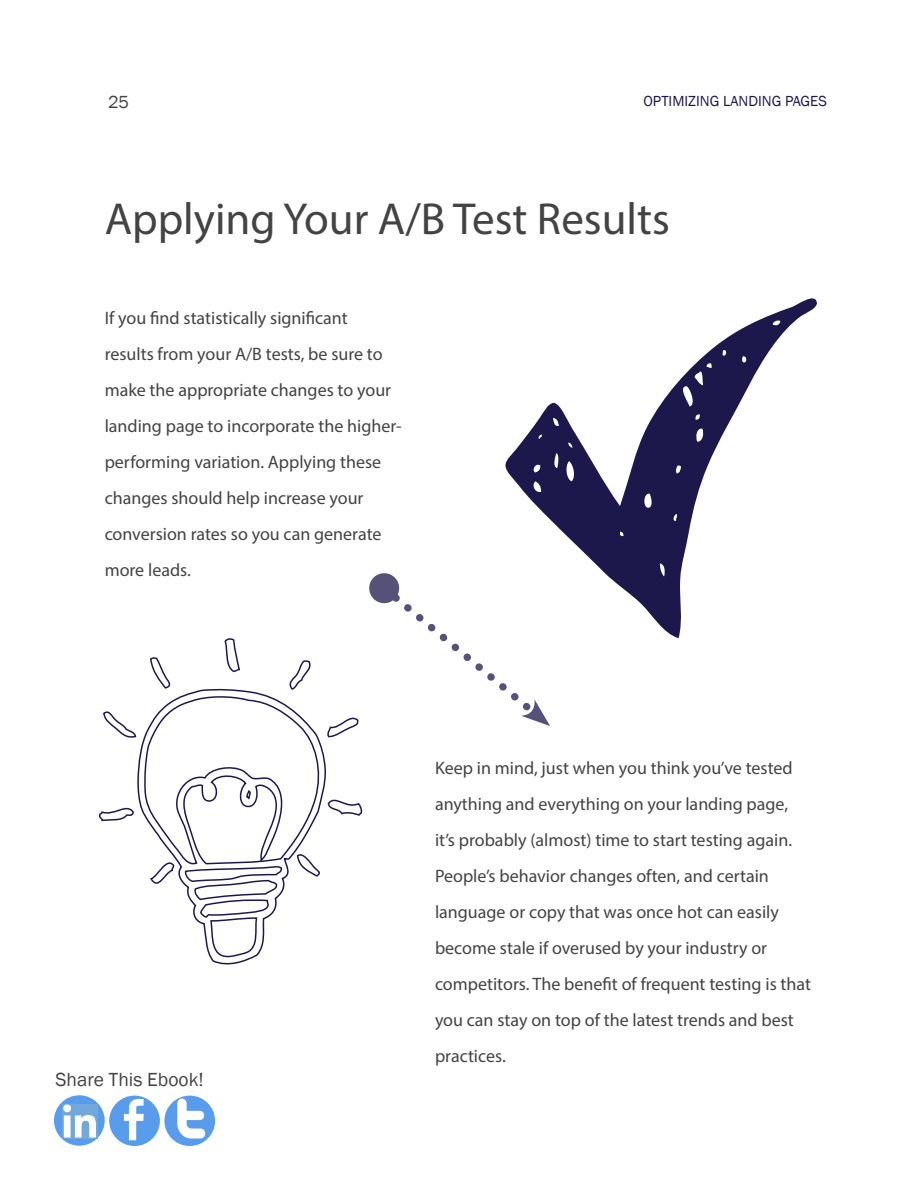
<style>
.page{position:relative;width:900px;height:1200px;background:#fff}
.page>*{position:absolute;margin:0;border:0;box-sizing:border-box;transform-origin:0 0}
.t1{font:45px "Myriad Pro";color:#434343}
.t2{font:19.5px "Franklin Gothic";color:#434343}
.t3{font:18px/36px "Myriad Pro";color:#434343}
.t4{font:18px "Franklin Gothic";color:#434343}
.t5{font:15px "Franklin Gothic";color:#1d184c}
</style>
<div class="page">
<div style="left:164px;top:1096px;width:51px;height:50px;background:#589ceb;border-radius:50%"></div>
<div style="left:109px;top:1096px;width:51px;height:50px;background:#589ceb;border-radius:50%"></div>
<svg style="left:124px;top:1099px;width:20px;height:41px"></svg>
<svg style="left:177px;top:1099px;width:28px;height:39px"></svg>
<svg style="left:54px;top:1095px;width:51px;height:51px"></svg>
<img style="left:62px;top:1104px;width:35px;height:34px">
<svg style="left:224px;top:638px;width:16px;height:35px"></svg>
<svg style="left:150px;top:657px;width:21px;height:32px"></svg>
<svg style="left:289px;top:660px;width:22px;height:29px"></svg>
<svg style="left:137px;top:689px;width:189px;height:276px"></svg>
<svg style="left:103px;top:711px;width:34px;height:27px"></svg>
<svg style="left:327px;top:717px;width:32px;height:21px"></svg>
<svg style="left:327px;top:799px;width:36px;height:17px"></svg>
<svg style="left:99px;top:807px;width:35px;height:15px"></svg>
<svg style="left:296px;top:851px;width:26px;height:27px"></svg>
<svg style="left:149px;top:857px;width:26px;height:34px"></svg>
<svg style="left:505px;top:298px;width:312px;height:340px"></svg>
<svg style="left:369px;top:571px;width:181px;height:155px"></svg>
<p class="t4" style="left:108px;top:91px;width:23px">25</p>
<p class="t5" style="left:644px;top:92px;width:185px">OPTIMIZING LANDING PAGES</p>
<h1 class="t1" style="left:105px;top:191px;width:567px">Applying Your A/B Test Results</h1>
<p class="t3" style="left:105px;top:300px;width:299px">If you find statistically significant<br>results from your A/B tests, be sure to make the appropriate changes to your landing page to incorporate the higher&shy;performing variation. Applying these changes should help increase your conversion rates so you can generate more leads.</p>
<p class="t2" style="left:56px;top:1068px;width:150px">Share This Ebook!</p>
<p class="t3" style="left:435px;top:750px;width:378px">Keep in mind, just when you think you’ve tested anything and everything on your landing page, it’s probably (almost) time to start testing again.<br>People’s behavior changes often, and certain language or copy that was once hot can easily become stale if overused by your industry or competitors. The benefit of frequent testing is that you can stay on top of the latest trends and best practices.</p>
</div>
